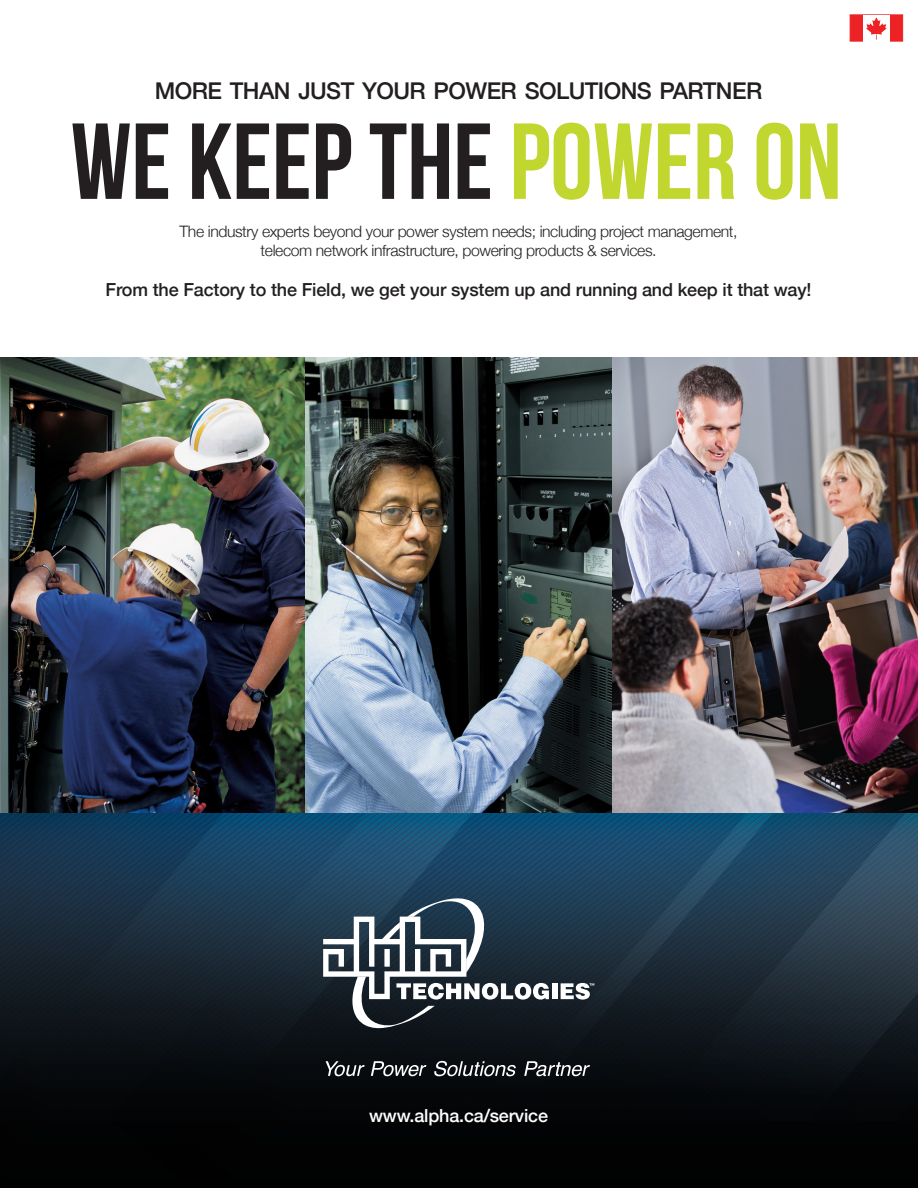
<style>
.page{position:relative;width:918px;height:1188px;background:#fff}
.page>*{position:absolute;margin:0;border:0;box-sizing:border-box;transform-origin:0 0}
.t1{font:500 23.1px "Helvetica Neue";letter-spacing:-.025em;color:#231f20}
.t2{font:500 18px "Helvetica Neue";letter-spacing:-.01em;color:#231f20}
.t3{font:500 18px "Helvetica Neue";letter-spacing:-.01em;color:#fff}
.t4{font:300 15.75px/18.9px "Helvetica Neue";letter-spacing:-.025em;color:#231f20;text-align:center}
</style>
<div class="page">
<svg style="left:72px;top:123px;width:58px;height:76px"></svg>
<svg style="left:136px;top:123px;width:32px;height:76px"></svg>
<svg style="left:192px;top:123px;width:39px;height:76px"></svg>
<svg style="left:237px;top:123px;width:32px;height:76px"></svg>
<svg style="left:276px;top:123px;width:33px;height:76px"></svg>
<svg style="left:316px;top:123px;width:35px;height:76px"></svg>
<svg style="left:370px;top:123px;width:36px;height:76px"></svg>
<svg style="left:412px;top:123px;width:37px;height:76px"></svg>
<svg style="left:458px;top:123px;width:32px;height:76px"></svg>
<svg style="left:514px;top:123px;width:138px;height:77px"></svg>
<svg style="left:658px;top:123px;width:32px;height:76px"></svg>
<svg style="left:698px;top:123px;width:36px;height:76px"></svg>
<svg style="left:757px;top:123px;width:36px;height:77px"></svg>
<svg style="left:800px;top:123px;width:38px;height:76px"></svg>
<img style="left:0;top:357px;width:918px;height:433px">
<svg style="left:0;top:790px;width:918px;height:398px;background:#1b2a36"></svg>
<div style="left:850px;top:15px;width:53px;height:26px;background:#ed2224"></div>
<div style="left:863px;top:15px;width:27px;height:26px;background:#fff"></div>
<svg style="left:866px;top:17px;width:21px;height:22px"></svg>
<h1 class="t1" style="left:155px;top:72px;width:609px">MORE THAN JUST YOUR POWER SOLUTIONS PARTNER</h1>
<p class="t4" style="left:180px;top:221px;width:559px">The industry experts beyond your power system needs; including project management, telecom network infrastructure, powering products &amp; services.</p>
<p class="t2" style="left:106px;top:275px;width:707px">From the Factory to the Field, we get your system up and running and keep it that way!</p>
<p class="t3" style="left:369px;top:1101px;width:181px">www.alpha.ca/service</p>
</div>
